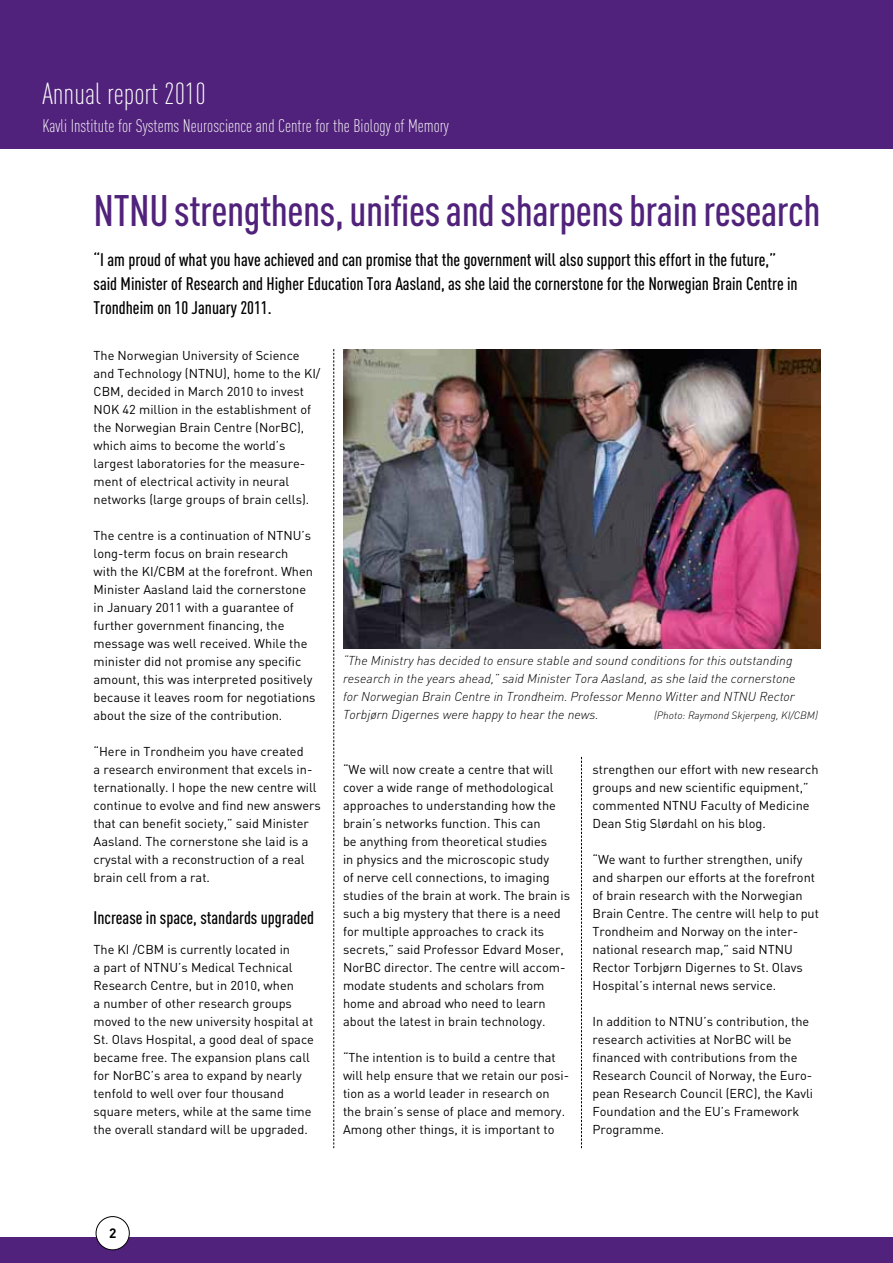
<style>
.page{position:relative;width:893px;height:1263px;background:#fff}
.page>*{position:absolute;margin:0;border:0;box-sizing:border-box;transform-origin:0 0}
.t1{font:500 43.5px "DIN Cond";letter-spacing:-.01em;color:#51227b}
.t2{font:300 30px "DIN Cond";color:#fff}
.t3{font:500 18px/24px "DIN Cond";color:#000}
.t4{font:300 18px "DIN Cond";color:#fff}
.t5{font:700 13.5px "DIN";color:#000}
.t6{font:12.75px/18px "DIN";color:#000}
.t7{font:italic 300 12.75px/18px "DIN";color:#000}
.t8{font:italic 300 10.5px "DIN";color:#000}
</style>
<div class="page">
<div style="left:0;top:1237px;width:893px;height:26px;background:#51227b"></div>
<div style="left:0;top:0;width:893px;height:149px;background:#51227b"></div>
<div style="left:96px;top:1216px;width:33px;height:34px;background:#fff;border-radius:50%"></div>
<div style="left:96px;top:1216px;width:34px;height:34px;border:1px solid #000;border-radius:50%"></div>
<svg style="left:333px;top:349px;width:1px;height:799px"></svg>
<svg style="left:581px;top:757px;width:1px;height:391px"></svg>
<img style="left:343px;top:349px;width:478px;height:299px">
<h2 class="t2" style="left:43px;top:77px;width:165px">Annual report 2010</h2>
<h3 class="t4" style="left:43px;top:116px;width:408px">Kavli Institute for Systems Neuroscience and Centre for the Biology of Memory</h3>
<h1 class="t1" style="left:94px;top:185px;width:728px">NTNU strengthens, unifies and sharpens brain research</h1>
<p class="t3" style="left:94px;top:248px;width:706px">“I am proud of what you have achieved and can promise that the government will also support this effort in the future,” said Minister of Research and Higher Education Tora Aasland, as she laid the cornerstone for the Norwegian Brain Centre in<br>Trondheim on 10 January 2011.</p>
<p class="t6" style="left:94px;top:346px;width:228px">The Norwegian University of Science and Technology (NTNU), home to the KI/ CBM, decided in March 2010 to invest NOK 42 million in the establishment of the Norwegian Brain Centre (NorBC), which aims to become the world’s largest laboratories for the measure&shy;ment of electrical activity in neural networks (large groups of brain cells).</p>
<p class="t6" style="left:94px;top:526px;width:223px">The centre is a continuation of NTNU’s long-term focus on brain research<br>with the KI/CBM at the forefront. When Minister Aasland laid the cornerstone in January 2011 with a guarantee of further government financing, the message was well received. While the minister did not promise any specific amount, this was interpreted positively because it leaves room for negotiations about the size of the contribution.</p>
<p class="t6" style="left:94px;top:742px;width:229px">“Here in Trondheim you have created<br>a research environment that excels in&shy;ternationally. I hope the new centre will continue to evolve and find new answers that can benefit society,” said Minister Aasland. The cornerstone she laid is a crystal with a reconstruction of a real brain cell from a rat.</p>
<h3 class="t3" style="left:94px;top:905px;width:222px">Increase in space, standards upgraded</h3>
<p class="t6" style="left:94px;top:940px;width:222px">The KI /CBM is currently located in<br>a part of NTNU’s Medical Technical Research Centre, but in 2010, when<br>a number of other research groups moved to the new university hospital at St. Olavs Hospital, a good deal of space became free. The expansion plans call for NorBC’s area to expand by nearly tenfold to well over four thousand square meters, while at the same time the overall standard will be upgraded.</p>
<p class="t7" style="left:343px;top:651px;width:454px">“The Ministry has decided to ensure stable and sound conditions for this outstanding research in the years ahead,” said Minister Tora Aasland, as she laid the cornerstone for Norwegian Brain Centre in Trondheim. Professor Menno Witter and NTNU Rector Torbjørn Digernes were happy to hear the news.</p>
<p class="t8" style="left:654px;top:708px;width:165px">(Photo: Raymond Skjerpeng, KI/CBM)</p>
<p class="t6" style="left:343px;top:760px;width:229px">“We will now create a centre that will cover a wide range of methodological approaches to understanding how the brain’s networks function. This can<br>be anything from theoretical studies<br>in physics and the microscopic study<br>of nerve cell connections, to imaging studies of the brain at work. The brain is such a big mystery that there is a need for multiple approaches to crack its secrets,” said Professor Edvard Moser, NorBC director. The centre will accom&shy;modate students and scholars from home and abroad who need to learn about the latest in brain technology.</p>
<p class="t6" style="left:343px;top:1048px;width:228px">“The intention is to build a centre that will help ensure that we retain our posi&shy;tion as a world leader in research on the brain’s sense of place and memory.<br>Among other things, it is important to</p>
<p class="t6" style="left:592px;top:760px;width:228px">strengthen our effort with new research groups and new scientific equipment,” commented NTNU Faculty of Medicine Dean Stig Slørdahl on his blog.</p>
<p class="t6" style="left:592px;top:850px;width:228px">“We want to further strengthen, unify and sharpen our efforts at the forefront of brain research with the Norwegian Brain Centre. The centre will help to put Trondheim and Norway on the inter&shy;national research map,” said NTNU Rector Torbjørn Digernes to St. Olavs Hospital’s internal news service.</p>
<p class="t6" style="left:592px;top:1012px;width:222px">In addition to NTNU’s contribution, the research activities at NorBC will be financed with contributions from the Research Council of Norway, the Euro&shy;pean Research Council (ERC), the Kavli Foundation and the EU’s Framework Programme.</p>
<p class="t5" style="left:109px;top:1224px;width:9px">2</p>
</div>
